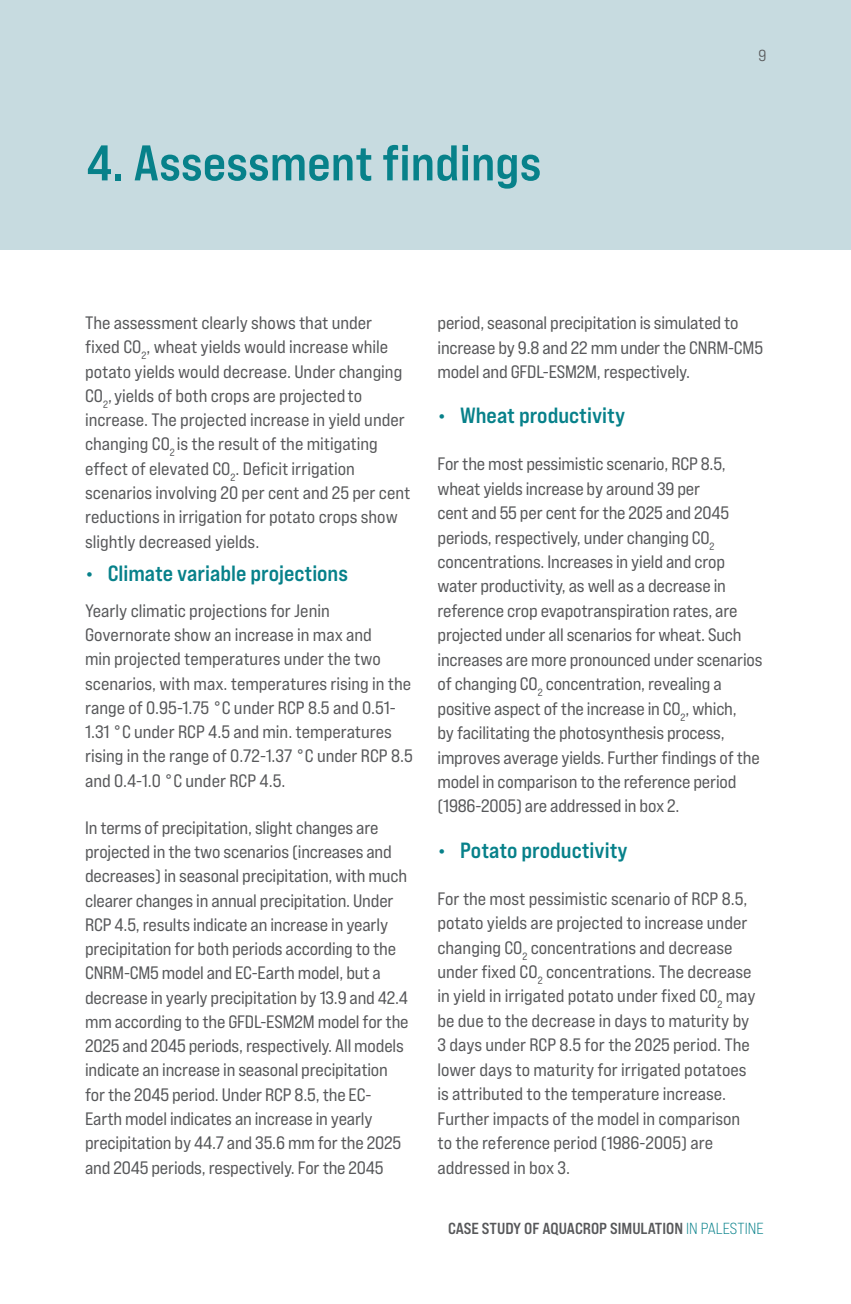
<style>
.page{position:relative;width:851px;height:1304px;background:#fff}
.page>*{position:absolute;margin:0;border:0;box-sizing:border-box;transform-origin:0 0}
.t1{font:50px "Bebas Neue Pro Exp Bd";color:#07818a}
.t2{font:22px "Bebas Neue Pro Exp Bd";color:#07818a}
.Running_Text-_En-_Bo{font:18px/24.2px "Bebas Neue Pro Exp Rg";letter-spacing:-.01em;color:#57585a}
.t3{font:16px "Bebas Neue Pro Exp Bd";color:#57585a}
.Page_Numbering-Maste{font:16px "Bebas Neue Pro Exp Md";color:#57585a}
.s1{font-family:"Bebas Neue Pro Exp Bk";color:#07818a}
</style>
<div class="page">
<div style="left:0;top:0;width:850px;height:249px;background:#c7dbe0"></div>
<p class="t1" style="left:86px;top:132px;width:456px">4. Assessment findings</p>
<p class="Page_Numbering-Maste" style="left:758px;top:46px;width:9px">9</p>
<p class="Running_Text-_En-_Bo" style="left:85px;top:310px;width:327px">The assessment clearly shows that under fixed CO<sub>2</sub>, wheat yields would increase while potato yields would decrease. Under changing CO<sub>2</sub>,yields of both crops are projectedto increase. The projected increase in yield under changing CO<sub>2</sub> is the result of the mitigating effect of elevated CO<sub>2</sub>. Deficit irrigation scenarios involving 20 per cent and 25 per cent reductions in irrigation for potato crops show slightly decreased yields.</p>
<p class="t2" style="left:85px;top:560px;width:264px">• Climate variable projections</p>
<p class="Running_Text-_En-_Bo" style="left:85px;top:598px;width:329px">Yearly climatic projections for Jenin Governorate show an increase in max and<br>min projected temperatures under the two scenarios, with max. temperatures rising in the range of 0.95-1.75 °C under RCP 8.5 and 0.51- 1.31 °C under RCP 4.5 and min. temperatures rising in the range of 0.72-1.37 °C under RCP 8.5 and 0.4-1.0 °C under RCP 4.5.</p>
<p class="Running_Text-_En-_Bo" style="left:85px;top:815px;width:325px">In terms of precipitation, slight changes are projected in the two scenarios (increases and decreases) in seasonal precipitation, with much clearer changes in annual precipitation. Under RCP 4.5, results indicate an increase in yearly precipitation for both periods according to the CNRM-CM5 model and EC-Earth model, but a decrease in yearly precipitation by 13.9 and 42.4 mm according to the GFDL-ESM2M model for the 2025 and 2045 periods, respectively. All models indicate an increase in seasonal precipitation for the 2045 period. Under RCP 8.5, the EC-Earth model indicates an increase in yearly precipitation by 44.7 and 35.6 mm for the 2025 and 2045 periods, respectively. For the 2045</p>
<p class="Running_Text-_En-_Bo" style="left:437px;top:310px;width:327px">period, seasonal precipitation is simulated to increase by 9.8 and 22 mm under the CNRM-CM5 model and GFDL-ESM2M, respectively.</p>
<p class="t2" style="left:437px;top:402px;width:189px">• Wheat productivity</p>
<p class="Running_Text-_En-_Bo" style="left:437px;top:451px;width:326px">For the most pessimistic scenario, RCP 8.5, wheat yields increase by around 39 per<br>cent and 55 per cent for the 2025 and 2045 periods, respectively, under changing CO<sub>2 </sub>concentrations. Increases in yield and crop water productivity, as well as a decrease in reference crop evapotranspiration rates, are projected under all scenarios for wheat. Such increases are more pronounced under scenarios of changing CO<sub>2</sub> concentration, revealing a positive aspect of the increase in CO<sub>2</sub>, which,<br>by facilitating the photosynthesis process, improves average yields. Further findings of the model in comparison to the reference period (1986-2005) are addressed in box 2.</p>
<p class="t2" style="left:437px;top:836px;width:192px">• Potato productivity</p>
<p class="Running_Text-_En-_Bo" style="left:437px;top:886px;width:319px">For the most pessimistic scenario of RCP 8.5, potato yields are projected to increase under changing CO<sub>2</sub> concentrations and decrease under fixed CO<sub>2</sub> concentrations. The decrease in yield in irrigated potato under fixed CO<sub>2</sub> may be due to the decrease in days to maturity by 3 days under RCP 8.5 for the 2025 period. The lower days to maturity for irrigated potatoes is attributed to the temperature increase.<br>Further impacts of the model in comparison to the reference period (1986-2005) are addressed in box 3.</p>
<p class="t3" style="left:448px;top:1219px;width:317px">CASE STUDY OF AQUACROP SIMULATION <span class="s1">IN PALESTINE</span></p>
</div>
